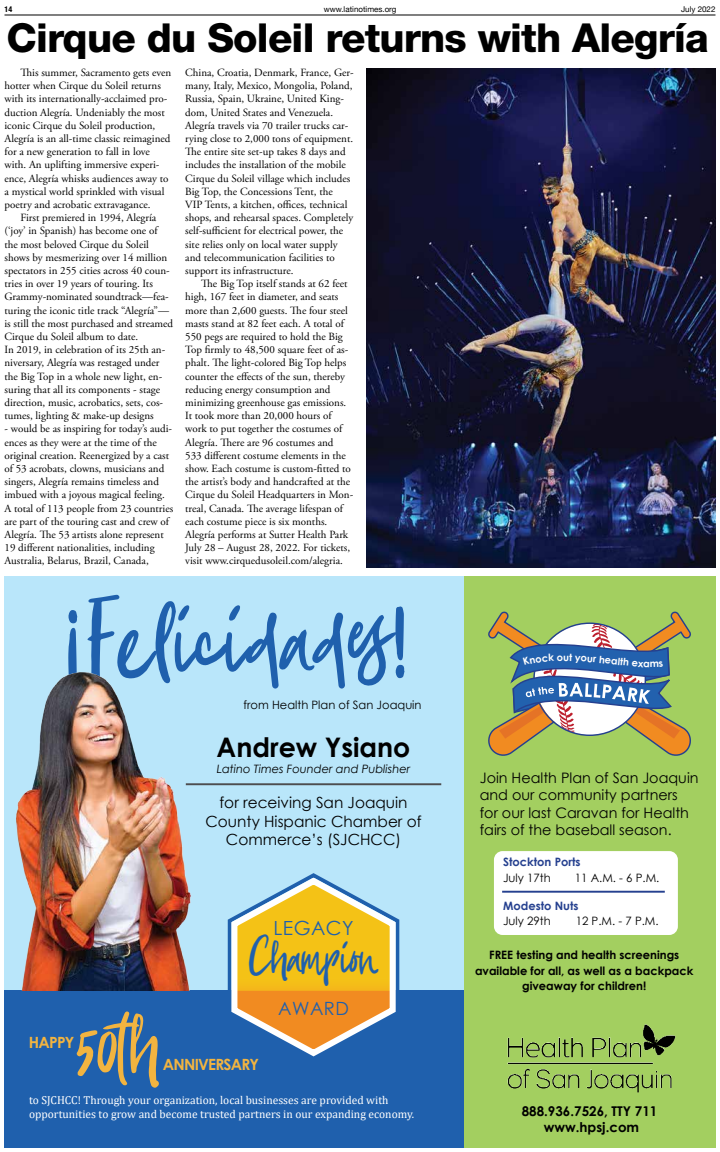
<style>
.page{position:relative;width:720px;height:1152px;background:#fff}
.page>*{position:absolute;margin:0;border:0;box-sizing:border-box;transform-origin:0 0}
.t1{font:98.1px "Aescudos";color:#1f60ad}
.t2{font:46.3px "Aescudos";letter-spacing:-.02em;color:#1f60ad}
.t3{font:800 40px "Helvetica Neue LT Std";letter-spacing:-.02em;color:#000}
.t4{font:700 26.9px "Century Gothic";color:#000}
.t5{font:19.5px "Century Gothic";letter-spacing:.025em;color:#1f60ad}
.t6{font:18.3px "Century Gothic";letter-spacing:.025em;color:#1f60ad}
.t7{font:700 15.5px "Century Gothic";letter-spacing:-.05em;color:#f2b440}
.t8{font:15.4px/18.5px "Century Gothic";color:#000;text-align:center}
.t9{font:14.4px/17.3px "Century Gothic";color:#000}
.t10{font:700 13.5px/16.2px "Century Gothic";color:#000;text-align:center}
.t11{font:11.5px/13.9px "Cambria";color:#fff}
.t12{font:700 11.5px/15.4px "Century Gothic";color:#000;text-align:center}
.t13{font:11.5px "Century Gothic";color:#000}
.t14{font:italic 11.5px "Century Gothic";color:#000}
.t15{font:700 11.5px "Century Gothic";color:#25408f}
.t16{font:11px/13.2px "Adobe Garamond Pro";color:#000}
.t17{font:700 9.9px "Century Gothic";color:#fff}
.t18{font:8px "Helvetica Neue";color:#000}
.t19{font:700 condensed 8px "Helvetica Neue";color:#000}
</style>
<div class="page">
<hr style="left:4px;top:15px;width:712px;height:1px;background:#000">
<div style="left:5px;top:576px;width:470px;height:571px;background:#b9e6fa"></div>
<div style="left:5px;top:990px;width:470px;height:157px;background:#1f60ad"></div>
<svg style="left:228px;top:874px;width:172px;height:183px"></svg>
<div style="left:464px;top:576px;width:251px;height:571px;background:#a3cf60"></div>
<img style="left:507px;top:1024px;width:169px;height:69px">
<div style="left:494px;top:851px;width:184px;height:84px;background:#fff;border-radius:9px"></div>
<hr style="left:502px;top:891px;width:163px;height:2px;background:#25408f">
<svg style="left:76px;top:1011px;width:83px;height:77px"></svg>
<hr style="left:186px;top:783px;width:255px;height:2px;background:#4d4d4f">
<img style="left:4px;top:651px;width:216px;height:339px">
<img style="left:366px;top:68px;width:350px;height:500px">
<svg style="left:488px;top:611px;width:203px;height:145px"></svg>
<svg style="left:68px;top:651px;width:9px;height:31px"></svg>
<p class="t19" style="left:4px;top:3px;width:9px">14</p>
<p class="t18" style="left:324px;top:3px;width:74px">www.latinotimes.org</p>
<p class="t18" style="left:681px;top:3px;width:36px">July 2022</p>
<h3 class="t3" style="left:6px;top:14px;width:704px">Cirque du Soleil returns with Alegría</h3>
<p class="t16" style="left:4px;top:66px;width:168px;text-indent:16px">This summer, Sacramento gets even hotter when Cirque du Soleil returns with its internationally-acclaimed pro&shy;duction Alegría. Undeniably the most iconic Cirque du Soleil production, Alegría is an all-time classic reimagined for a new generation to fall in love with. An uplifting immersive experi&shy;ence, Alegría whisks audiences away to a mystical world sprinkled with visual poetry and acrobatic extravagance.</p>
<p class="t16" style="left:4px;top:211px;width:170px;text-indent:16px">First premiered in 1994, Alegría (‘joy’ in Spanish) has become one of the most beloved Cirque du Soleil shows by mesmerizing over 14 million spectators in 255 cities across 40 coun&shy;tries in over 19 years of touring. Its Grammy-nominated soundtrack—fea&shy;turing the iconic title track “Alegría”— is still the most purchased and streamed Cirque du Soleil album to date.<br>In 2019, in celebration of its 25th an&shy;niversary, Alegría was restaged under the Big Top in a whole new light, en&shy;suring that all its components - stage direction, music, acrobatics, sets, cos&shy;tumes, lighting &amp; make-up designs</p>
<p class="t16" style="left:4px;top:423px;width:170px">- would be as inspiring for today’s audi&shy;ences as they were at the time of the original creation. Reenergized by a cast of 53 acrobats, clowns, musicians and singers, Alegría remains timeless and imbued with a joyous magical feeling.<br>A total of 113 people from 23 countries are part of the touring cast and crew of Alegría. The 53 artists alone represent 19 different nationalities, including Australia, Belarus, Brazil, Canada,</p>
<p class="t16" style="left:185px;top:66px;width:170px">China, Croatia, Denmark, France, Ger&shy;many, Italy, Mexico, Mongolia, Poland, Russia, Spain, Ukraine, United King&shy;dom, United States and Venezuela.<br>Alegría travels via 70 trailer trucks car&shy;rying close to 2,000 tons of equipment.<br>The entire site set-up takes 8 days and includes the installation of the mobile Cirque du Soleil village which includes Big Top, the Concessions Tent, the<br>VIP Tents, a kitchen, offices, technical shops, and rehearsal spaces. Completely self-sufficient for electrical power, the site relies only on local water supply and telecommunication facilities to support its infrastructure.</p>
<p class="t16" style="left:185px;top:277px;width:170px;text-indent:16px">The Big Top itself stands at 62 feet high, 167 feet in diameter, and seats more than 2,600 guests. The four steel masts stand at 82 feet each. A total of 550 pegs are required to hold the Big Top firmly to 48,500 square feet of as&shy;phalt. The light-colored Big Top helps counter the effects of the sun, thereby reducing energy consumption and minimizing greenhouse gas emissions.<br>It took more than 20,000 hours of work to put together the costumes of Alegría. There are 96 costumes and<br>533 different costume elements in the show. Each costume is custom-fitted to the artist’s body and handcrafted at the Cirque du Soleil Headquarters in Mon&shy;treal, Canada. The average lifespan of each costume piece is six months.<br>Alegría performs at Sutter Health Park July 28 – August 28, 2022. For tickets, visit www.cirquedusoleil.com/alegria.</p>
<h1 class="t1" style="left:88px;top:568px;width:326px">Felicidades!</h1>
<p class="t13" style="left:244px;top:696px;width:180px">from Health Plan of San Joaquin</p>
<h3 class="t4" style="left:217px;top:727px;width:195px">Andrew Ysiano</h3>
<h3 class="t8" style="left:205px;top:793px;width:218px">for receiving San Joaquin<br>County Hispanic Chamber of<br>Commerce’s (SJCHCC)</h3>
<p class="t14" style="left:217px;top:760px;width:195px">Latino Times Founder and Publisher</p>
<h3 class="t7" style="left:29px;top:1031px;width:47px">HAPPY</h3>
<h3 class="t5" style="left:273px;top:914px;width:82px">LEGACY</h3>
<h2 class="t2" style="left:250px;top:923px;width:129px">Champion</h2>
<h3 class="t6" style="left:278px;top:995px;width:72px">AWARD</h3>
<h3 class="t7" style="left:163px;top:1053px;width:98px">ANNIVERSARY</h3>
<p class="t11" style="left:29px;top:1093px;width:387px">to SJCHCC! Through your organization, local businesses are provided with opportunities to grow and become trusted partners in our expanding economy.</p>
<p class="t17" style="left:600px;top:652px;width:32px;rotate:6deg">health</p>
<h3 class="t9" style="left:480px;top:769px;width:220px">Join Health Plan of San Joaquin and our community partners for our last Caravan for Health fairs of the baseball season.</h3>
<p class="t15" style="left:503px;top:853px;width:79px">Stockton Ports</p>
<p class="t13" style="left:503px;top:870px;width:49px">July 17th</p>
<p class="t13" style="left:575px;top:870px;width:86px">11 A.M. - 6 P.M.</p>
<p class="t13" style="left:503px;top:913px;width:49px">July 29th</p>
<p class="t13" style="left:576px;top:913px;width:84px">12 P.M. - 7 P.M.</p>
<p class="t15" style="left:503px;top:897px;width:77px">Modesto Nuts</p>
<p class="t12" style="left:475px;top:947px;width:220px">FREE testing and health screenings available for all, as well as a backpack giveaway for children!</p>
<p class="t10" style="left:522px;top:1102px;width:137px">888.936.7526, TTY 711 www.hpsj.com</p>
</div>
